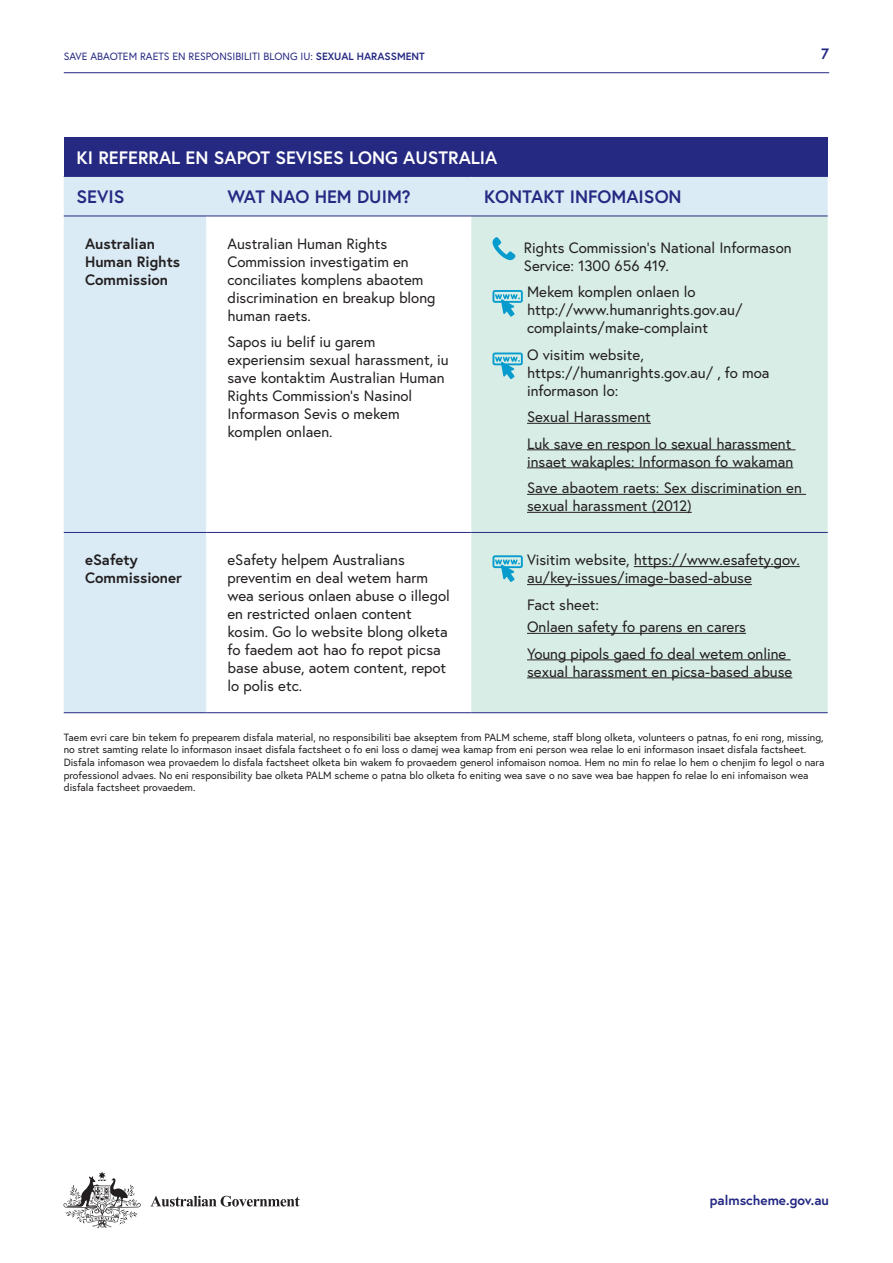
<style>
.page{position:relative;width:893px;height:1263px;background:#fff}
.page>*{position:absolute;margin:0;border:0;box-sizing:border-box;transform-origin:0 0}
.t1{font:700 18px "Europa";color:#fff}
.t2{font:700 18px "Europa";color:#252982}
.Body{font:15px/18px "Europa";color:#231f20}
.Body-2{font:700 15px/18px "Europa";color:#231f20}
.body_1mm{font:15px "Europa";color:#231f20}
.t3{font:700 15px "Europa";color:#252982}
.t4{font:700 13.5px "Europa";color:#252982}
.footnote{font:10.5px/12.6px "Europa";color:#231f20}
.t5{font:10.5px "Europa";color:#252982}
.s1{font-weight:700}
</style>
<div class="page">
<svg style="left:63px;top:1171px;width:78px;height:57px"></svg>
<svg style="left:151px;top:1196px;width:149px;height:10px"></svg>
<hr style="left:64px;top:72px;width:765px;height:1px;background:#252982">
<div style="left:64px;top:137px;width:764px;height:39px;background:#252982"></div>
<svg style="left:64px;top:177px;width:764px;height:535px"></svg>
<div style="left:471px;top:217px;width:357px;height:495px;background:#d7ede5"></div>
<hr style="left:64px;top:176px;width:142px;height:1px;background:#252982">
<hr style="left:206px;top:176px;width:265px;height:1px;background:#252982">
<hr style="left:471px;top:176px;width:357px;height:1px;background:#252982">
<hr style="left:64px;top:216px;width:142px;height:1px;background:#252982">
<hr style="left:206px;top:216px;width:265px;height:1px;background:#252982">
<hr style="left:471px;top:216px;width:357px;height:1px;background:#252982">
<hr style="left:64px;top:532px;width:142px;height:1px;background:#252982">
<hr style="left:206px;top:532px;width:265px;height:1px;background:#252982">
<hr style="left:471px;top:532px;width:357px;height:1px;background:#252982">
<hr style="left:64px;top:712px;width:142px;height:1px;background:#252982">
<hr style="left:206px;top:712px;width:265px;height:1px;background:#252982">
<hr style="left:471px;top:712px;width:357px;height:1px;background:#252982">
<hr style="left:527px;top:423px;width:124px;height:1px;background:#231f20">
<hr style="left:527px;top:449px;width:268px;height:1px;background:#231f20">
<hr style="left:527px;top:467px;width:266px;height:1px;background:#231f20">
<hr style="left:527px;top:494px;width:279px;height:1px;background:#231f20">
<hr style="left:527px;top:512px;width:165px;height:1px;background:#231f20">
<svg style="left:492px;top:237px;width:24px;height:23px"></svg>
<svg style="left:492px;top:290px;width:31px;height:27px"></svg>
<svg style="left:492px;top:352px;width:31px;height:27px"></svg>
<hr style="left:634px;top:566px;width:166px;height:1px;background:#231f20">
<hr style="left:527px;top:584px;width:225px;height:1px;background:#231f20">
<hr style="left:527px;top:633px;width:219px;height:1px;background:#231f20">
<hr style="left:527px;top:660px;width:264px;height:1px;background:#231f20">
<hr style="left:527px;top:678px;width:265px;height:1px;background:#231f20">
<svg style="left:492px;top:555px;width:31px;height:27px"></svg>
<p class="t5" style="left:64px;top:49px;width:362px">SAVE ABAOTEM RAETS EN RESPONSIBILITI BLONG IU: <span class="s1">SEXUAL HARASSMENT</span></p>
<p class="t3" style="left:821px;top:44px;width:9px">7</p>
<h4 class="t1" style="left:77px;top:145px;width:422px">KI REFERRAL EN SAPOT SEVISES LONG AUSTRALIA</h4>
<h4 class="t2" style="left:77px;top:185px;width:49px">SEVIS</h4>
<h4 class="t2" style="left:227px;top:185px;width:185px">WAT NAO HEM DUIM?</h4>
<h4 class="t2" style="left:484px;top:185px;width:199px">KONTAKT INFOMAISON</h4>
<p class="Body-2" style="left:85px;top:234px;width:97px">Australian<br>Human Rights<br>Commission</p>
<p class="Body" style="left:227px;top:234px;width:210px">Australian Human Rights<br>Commission investigatim en conciliates komplens abaotem discrimination en breakup blong human raets.</p>
<p class="Body" style="left:227px;top:333px;width:223px">Sapos iu belif iu garem experiensim sexual harassment, iu save kontaktim Australian Human<br>Rights Commission’s Nasinol<br>Informason Sevis o mekem komplen onlaen.</p>
<p class="Body" style="left:524px;top:238px;width:269px">Rights Commission’s National Informason<br>Service: 1300 656 419.</p>
<p class="Body" style="left:527px;top:283px;width:217px">Mekem komplen onlaen lo http://www.humanrights.gov.au/ complaints/make-complaint</p>
<p class="Body" style="left:527px;top:345px;width:244px">O visitim website, https://humanrights.gov.au/ , fo moa informason lo:</p>
<p class="Body" style="left:527px;top:408px;width:125px">Sexual Harassment</p>
<p class="Body" style="left:527px;top:434px;width:268px">Luk save en respon lo sexual harassment insaet wakaples: Informason fo wakaman</p>
<p class="Body" style="left:527px;top:479px;width:276px">Save abaotem raets: Sex discrimination en sexual harassment (2012)</p>
<p class="Body-2" style="left:85px;top:551px;width:98px">eSafety<br>Commissioner</p>
<p class="Body" style="left:227px;top:551px;width:224px">eSafety helpem Australians preventim en deal wetem harm wea serious onlaen abuse o illegol en restricted onlaen content kosim. Go lo website blong olketa fo faedem aot hao fo repot picsa base abuse, aotem content, repot lo polis etc.</p>
<p class="Body" style="left:527px;top:551px;width:274px">Visitim website, https://www.esafety.gov. au/key-issues/image-based-abuse</p>
<p class="body_1mm" style="left:527px;top:595px;width:73px">Fact sheet:</p>
<p class="Body" style="left:527px;top:618px;width:221px">Onlaen safety fo parens en carers</p>
<p class="Body" style="left:527px;top:644px;width:267px">Young pipols gaed fo deal wetem online sexual harassment en picsa-based abuse</p>
<p class="footnote" style="left:64px;top:731px;width:762px">Taem evri care bin tekem fo prepearem disfala material, no responsibiliti bae akseptem from PALM scheme, staff blong olketa, volunteers o patnas, fo eni rong, missing, no stret samting relate lo informason insaet disfala factsheet o fo eni loss o damej wea kamap from eni person wea relae lo eni informason insaet disfala factsheet.<br>Disfala infomason wea provaedem lo disfala factsheet olketa bin wakem fo provaedem generol infomaison nomoa. Hem no min fo relae lo hem o chenjim fo legol o nara professionol advaes. No eni responsibility bae olketa PALM scheme o patna blo olketa fo eniting wea save o no save wea bae happen fo relae lo eni infomaison wea disfala factsheet provaedem.</p>
<p class="t4" style="left:710px;top:1191px;width:121px">palmscheme.gov.au</p>
</div>
